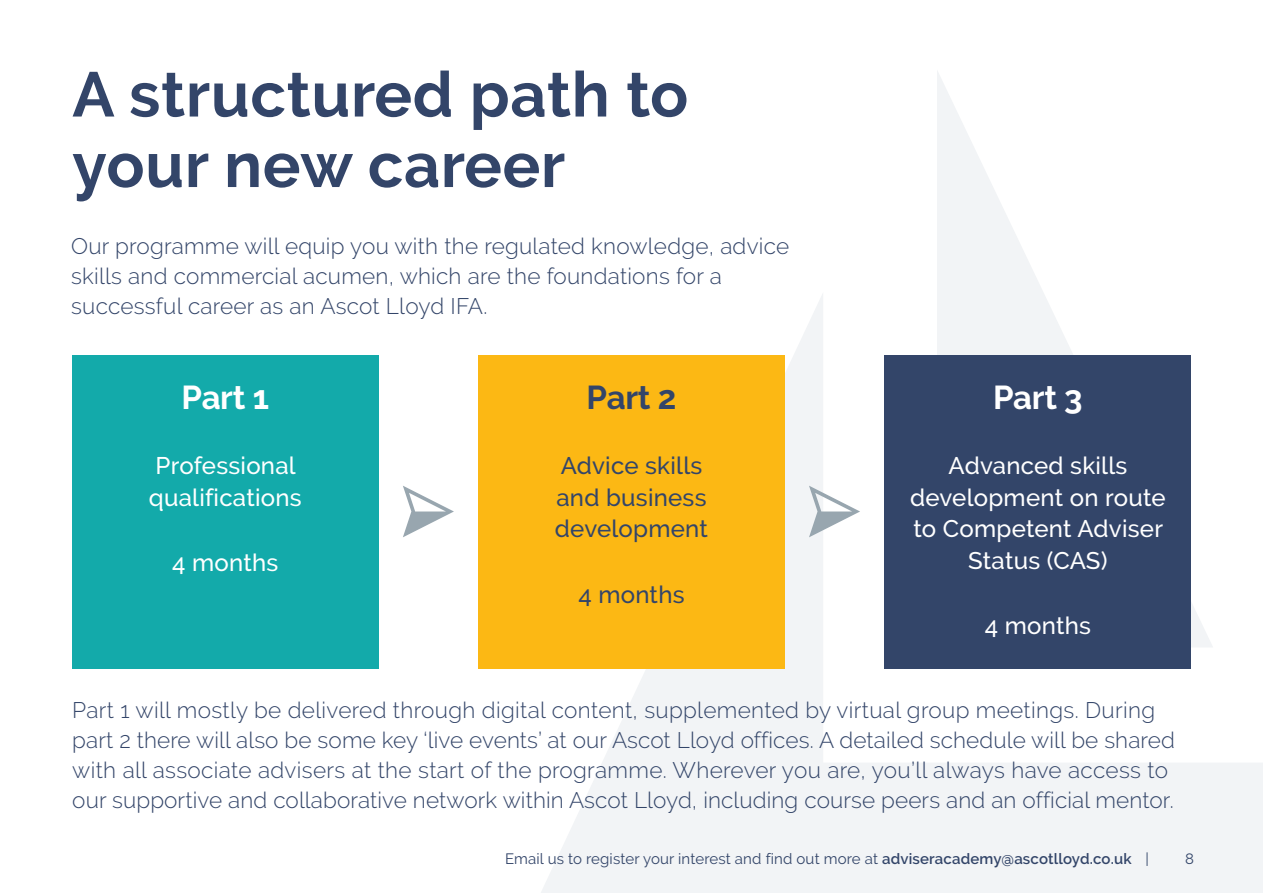
<style>
.page{position:relative;width:1263px;height:893px;background:#fff}
.page>*{position:absolute;margin:0;border:0;box-sizing:border-box;transform-origin:0 0}
.t1{font:700 63px/70.5px "Raleway";letter-spacing:.01em;color:#334569}
.t2{font:700 33px "Raleway";letter-spacing:-.01em;color:#fff}
.t3{font:700 33px "Raleway";color:#334569}
.t4{font:500 24px/31.5px "Raleway";letter-spacing:.01em;color:#fff}
.t5{font:500 24px/31.5px "Raleway";letter-spacing:.01em;color:#334569}
.t6{font:300 22.5px/30px "Raleway";letter-spacing:.01em;color:#334569}
.t7{font:15px "Raleway";letter-spacing:.01em;color:#334569}
.s1{font-weight:600}
</style>
<div class="page">
<svg style="left:937px;top:71px;width:106px;height:221px;fill:#f2f4f6"></svg>
<svg style="left:541px;top:292px;width:722px;height:601px"></svg>
<svg style="left:403px;top:486px;width:51px;height:51px"></svg>
<svg style="left:809px;top:486px;width:51px;height:51px"></svg>
<div style="left:72px;top:355px;width:306px;height:313px;background:#13aaaa"></div>
<div style="left:478px;top:355px;width:306px;height:313px;background:#fcb814"></div>
<div style="left:885px;top:355px;width:306px;height:313px;background:#334569"></div>
<h1 class="t1" style="left:72px;top:59px;width:617px">A structured path to your new career</h1>
<p class="t6" style="left:71px;top:231px;width:719px">Our programme will equip you with the regulated knowledge, advice skills and commercial acumen, which are the foundations for a successful career as an Ascot Lloyd IFA.</p>
<h2 class="t2" style="left:182px;top:378px;width:89px">Part 1</h2>
<p class="t4" style="left:149px;top:450px;width:154px">Professional qualifications</p>
<p class="t4" style="left:172px;top:547px;width:108px">4 months</p>
<h2 class="t3" style="left:587px;top:378px;width:91px">Part 2</h2>
<p class="t5" style="left:555px;top:450px;width:155px">Advice skills and business development</p>
<p class="t5" style="left:578px;top:578px;width:108px">4 months</p>
<h2 class="t2" style="left:993px;top:378px;width:91px">Part 3</h2>
<p class="t4" style="left:910px;top:450px;width:257px;text-align:center">Advanced skills development on route to Competent Adviser<br>Status (CAS)</p>
<p class="t4" style="left:985px;top:610px;width:108px">4 months</p>
<p class="t6" style="left:72px;top:695px;width:1104px">Part 1 will mostly be delivered through digital content, supplemented by virtual group meetings. During part 2 there will also be some key ‘live events’ at our Ascot Lloyd offices. A detailed schedule will be shared with all associate advisers at the start of the programme. Wherever you are, you’ll always have access to our supportive and collaborative network within Ascot Lloyd, including course peers and an official mentor.</p>
<p class="t7" style="left:505px;top:850px;width:645px">Email us to register your interest and find out more at <span class="s1">adviseracademy@ascotlloyd.co.uk</span> |</p>
<p class="t7" style="left:1185px;top:850px;width:10px">8</p>
</div>
